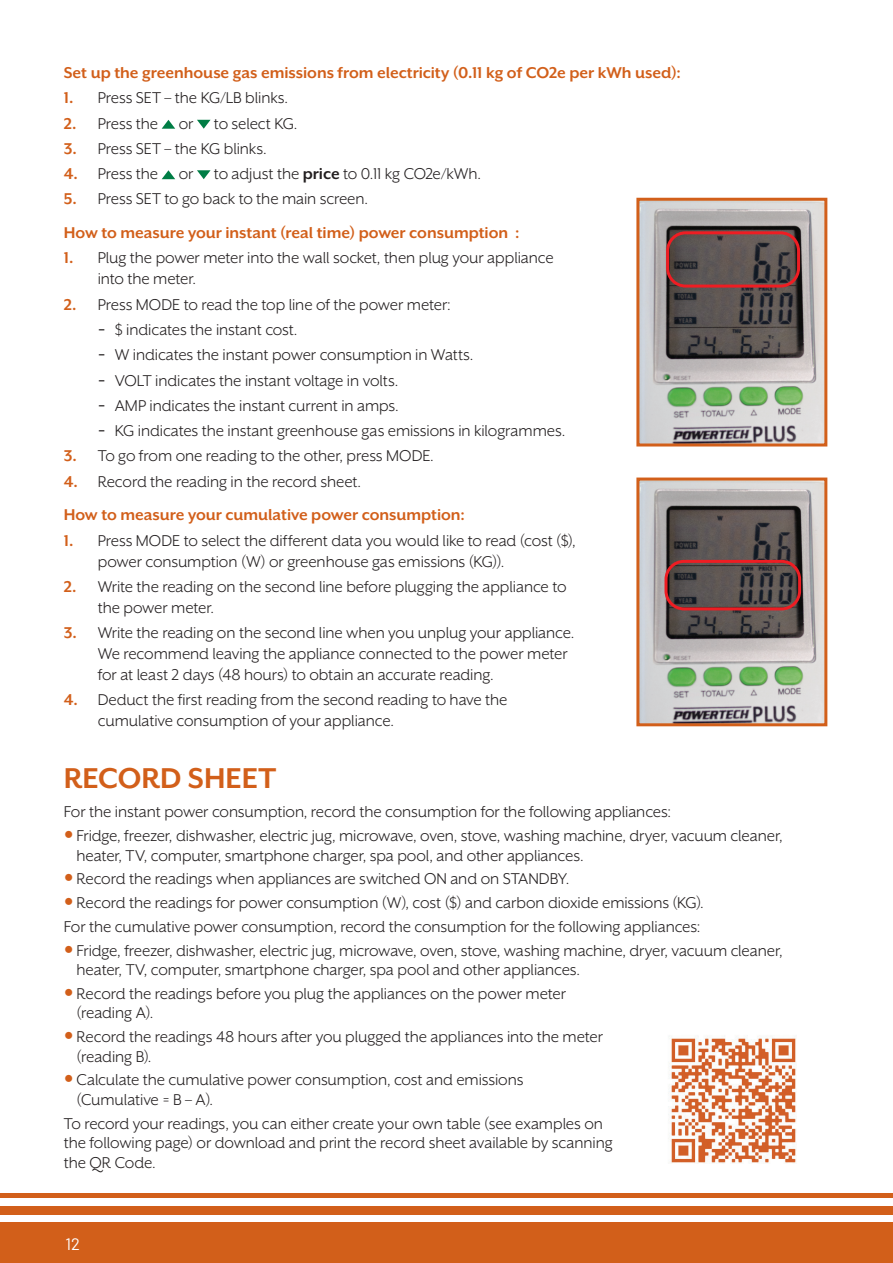
<style>
.page{position:relative;width:893px;height:1263px;background:#fff}
.page>*{position:absolute;margin:0;border:0;box-sizing:border-box;transform-origin:0 0}
.t1{font:700 33px "Mr Eaves XL San OT";color:#d25f1a}
.t2{font:18px/21px "Mr Eaves XL San OT";letter-spacing:-.005em;color:#231f20}
.t3{font:700 18px/33.8px "Mr Eaves XL San OT";color:#d25f1a}
.t4{font:16.5px "Barlow";color:#fff}
.s1{font-weight:700;color:#d25f1a}
.s2{font-weight:700}
.s3{font-weight:400;color:#231f20}
</style>
<div class="page">
<div style="left:0;top:1222px;width:893px;height:41px;background:#d25f1a"></div>
<div style="left:0;top:1206px;width:893px;height:8px;background:#d25f1a"></div>
<div style="left:0;top:1193px;width:893px;height:5px;background:#d25f1a"></div>
<svg style="left:162px;top:120px;width:13px;height:9px"></svg>
<svg style="left:197px;top:120px;width:14px;height:9px"></svg>
<svg style="left:162px;top:170px;width:13px;height:9px"></svg>
<svg style="left:197px;top:170px;width:14px;height:9px"></svg>
<img style="left:668px;top:1036px;width:128px;height:127px">
<img style="left:640px;top:202px;width:183px;height:240px">
<div style="left:636px;top:198px;width:191px;height:248px;border:3px solid #d25f1a"></div>
<img style="left:640px;top:481px;width:183px;height:241px">
<div style="left:636px;top:477px;width:191px;height:249px;border:3px solid #d25f1a"></div>
<div style="left:666px;top:231px;width:134px;height:57px;border:3px solid #ee1d23;border-radius:18px"></div>
<div style="left:664px;top:560px;width:137px;height:50px;border:3px solid #ee1d23;border-radius:18px"></div>
<p class="t3" style="left:64px;top:56px;width:619px">Set up the greenhouse gas emissions from electricity (0.11 kg of CO2e per kWh used):</p>
<p class="t2" style="left:64px;top:88px;width:226px"><span class="s1">1.</span> Press SET – the KG/LB blinks.</p>
<p class="t2" style="left:64px;top:113px;width:235px"><span class="s1">2.</span> Press the or to select KG.</p>
<p class="t2" style="left:64px;top:138px;width:204px"><span class="s1">3.</span> Press SET – the KG blinks.</p>
<p class="t2" style="left:64px;top:163px;width:419px"><span class="s1">4.</span> Press the or to adjust the <span class="s2">price</span> to 0.11 kg CO2e/kWh.</p>
<p class="t3" style="left:64px;top:182px;width:457px">5. <span class="s3">Press SET to go back to the main screen.<br></span>How to measure your instant (real time) power consumption :</p>
<p class="t2" style="left:98px;top:248px;width:457px;text-indent:-34px"><span class="s1">1.</span> Plug the power meter into the wall socket, then plug your appliance into the meter.</p>
<p class="t2" style="left:98px;top:292px;width:469px;line-height:25.2px;text-indent:-34px"><span class="s1">2.</span> Press MODE to read the top line of the power meter:<br><span class="s2">−</span> $ indicates the instant cost.<br><span class="s2">−</span> W indicates the instant power consumption in Watts.<br><span class="s2">−</span> VOLT indicates the instant voltage in volts.<br><span class="s2">−</span> AMP indicates the instant current in amps.<br><span class="s2">−</span> KG indicates the instant greenhouse gas emissions in kilogrammes.</p>
<p class="t2" style="left:64px;top:445px;width:372px"><span class="s1">3.</span> To go from one reading to the other, press MODE.</p>
<p class="t3" style="left:64px;top:464px;width:403px">4. <span class="s3">Record the reading in the record sheet.<br></span>How to measure your cumulative power consumption:</p>
<p class="t2" style="left:98px;top:530px;width:479px;text-indent:-34px"><span class="s1">1.</span> Press MODE to select the different data you would like to read (cost ($), power consumption (W) or greenhouse gas emissions (KG)).</p>
<p class="t2" style="left:98px;top:576px;width:470px;text-indent:-34px"><span class="s1">2.</span> Write the reading on the second line before plugging the appliance to the power meter.</p>
<p class="t2" style="left:98px;top:622px;width:478px;text-indent:-34px"><span class="s1">3.</span> Write the reading on the second line when you unplug your appliance.<br>We recommend leaving the appliance connected to the power meter for at least 2 days (48 hours) to obtain an accurate reading.</p>
<p class="t2" style="left:98px;top:689px;width:411px;text-indent:-34px"><span class="s1">4.</span> Deduct the first reading from the second reading to have the cumulative consumption of your appliance.</p>
<h1 class="t1" style="left:64px;top:761px;width:214px">RECORD SHEET</h1>
<p class="t2" style="left:77px;top:800px;width:708px;line-height:23.7px;text-indent:-13px">For the instant power consumption, record the consumption for the following appliances:<br>Fridge, freezer, dishwasher, electric jug, microwave, oven, stove, washing machine, dryer, vacuum cleaner,</p>
<p class="t2" style="left:77px;top:845px;width:509px">heater, TV, computer, smartphone charger, spa pool, and other appliances.</p>
<p class="t2" style="left:77px;top:868px;width:494px">Record the readings when appliances are switched ON and on STANDBY.</p>
<p class="t2" style="left:77px;top:892px;width:629px">Record the readings for power consumption (W), cost ($) and carbon dioxide emissions (KG).</p>
<p class="t2" style="left:64px;top:916px;width:638px">For the cumulative power consumption, record the consumption for the following appliances:</p>
<p class="t2" style="left:77px;top:940px;width:708px">Fridge, freezer, dishwasher, electric jug, microwave, oven, stove, washing machine, dryer, vacuum cleaner,</p>
<p class="t2" style="left:77px;top:958px;width:505px;line-height:23.9px">heater, TV, computer, smartphone charger, spa pool and other appliances.<br>Record the readings before you plug the appliances on the power meter</p>
<p class="t2" style="left:77px;top:1001px;width:528px;line-height:23.7px">(reading A).<br>Record the readings 48 hours after you plugged the appliances into the meter</p>
<p class="t2" style="left:77px;top:1044px;width:448px;line-height:23.7px">(reading B).<br>Calculate the cumulative power consumption, cost and emissions</p>
<p class="t2" style="left:64px;top:1088px;width:541px;line-height:23.7px;text-indent:13px">(Cumulative = B – A).<br>To record your readings, you can either create your own table (see examples on</p>
<p class="t2" style="left:64px;top:1133px;width:550px;line-height:19.5px">the following page) or download and print the record sheet available by scanning the QR Code.</p>
<p class="t4" style="left:65px;top:1233px;width:16px">12</p>
</div>
